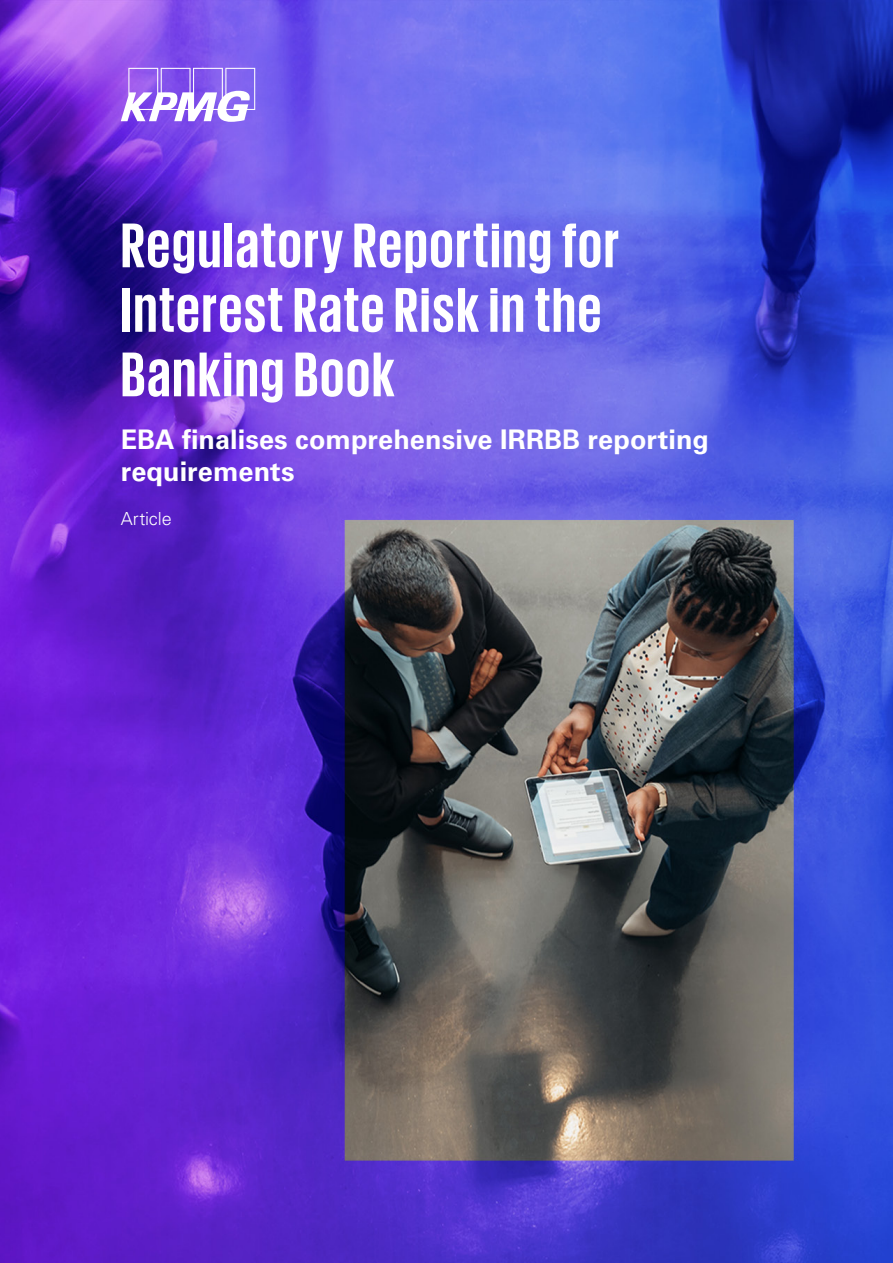
<style>
.page{position:relative;width:893px;height:1263px;background:#fff}
.page>*{position:absolute;margin:0;border:0;box-sizing:border-box;transform-origin:0 0}
.Titel_Headline_weiss___KPMG_Bold_60pt{font:700 64.5px/64.5px "KPMG";letter-spacing:.025em;color:#fff}
.Titel_Subhead_weiss___Univers{font:700 27px/32.4px "Univers LT Std";letter-spacing:.005em;color:#fff}
.Titel_Subhead_weiss___Univers-2{font:300 18px "Univers LT Std";letter-spacing:-.005em;color:#fff}
</style>
<div class="page">
<img style="left:0;top:0;width:893px;height:1263px">
<svg style="left:121px;top:68px;width:134px;height:54px"></svg>
<p class="Titel_Headline_weiss___KPMG_Bold_60pt" style="left:121px;top:211px;width:500px">Regulatory Reporting for<br>Interest Rate Risk in the<br>Banking Book</p>
<p class="Titel_Subhead_weiss___Univers" style="left:121px;top:424px;width:590px">EBA finalises comprehensive IRRBB reporting requirements</p>
<p class="Titel_Subhead_weiss___Univers-2" style="left:121px;top:507px;width:52px">Article</p>
</div>
